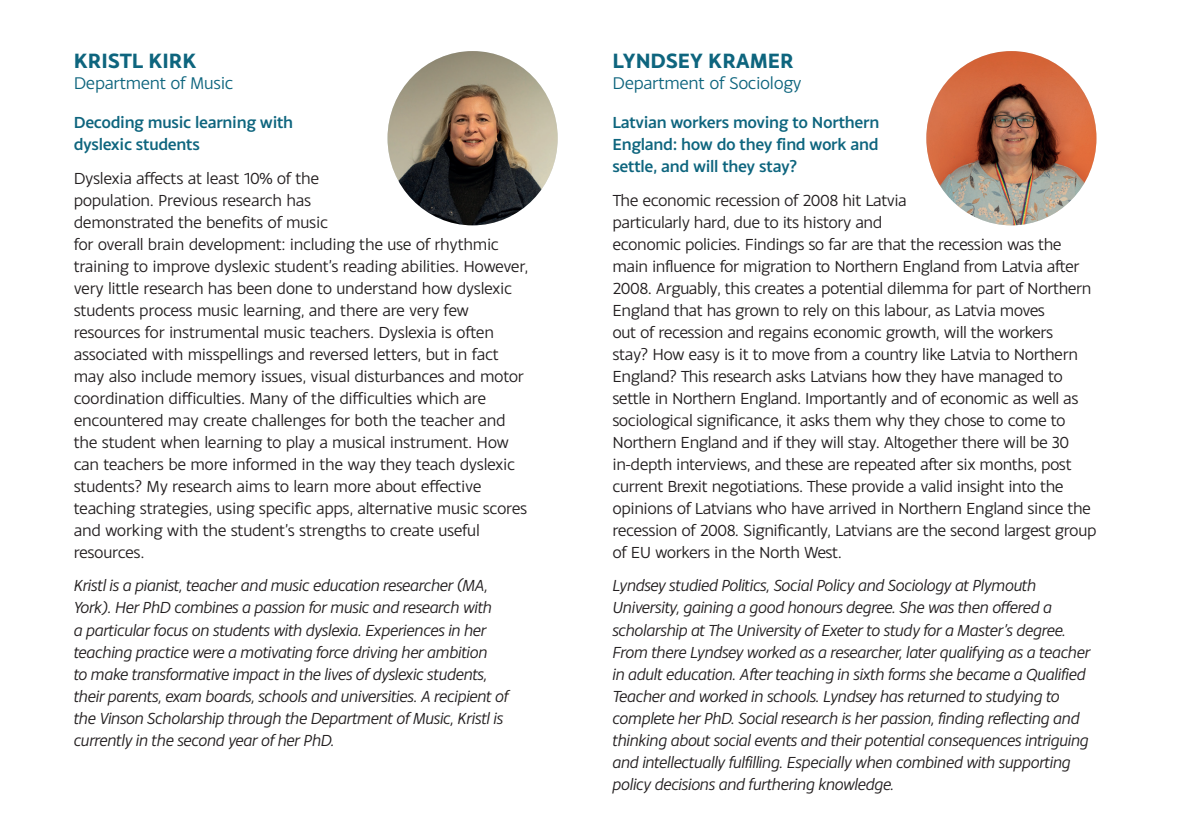
<style>
.page{position:relative;width:1191px;height:840px;background:#fff}
.page>*{position:absolute;margin:0;border:0;box-sizing:border-box;transform-origin:0 0}
.t1{font:700 22px "Monsal Gothic";letter-spacing:-.01em;color:#0e657e}
.t2{font:18px "Monsal Gothic";letter-spacing:-.02em;color:#0e657e}
.t3{font:17px/22px "Monsal Gothic";letter-spacing:-.03em;color:#231f20}
.t4{font:italic 17px/22px "Monsal Gothic";letter-spacing:-.02em;color:#231f20}
.t5{font:500 17px/22px "Monsal Gothic";letter-spacing:-.02em;color:#0e657e}
</style>
<div class="page">
<img style="left:387px;top:51px;width:170px;height:174px">
<img style="left:926px;top:51px;width:170px;height:174px">
<p class="t1" style="left:74px;top:46px;width:124px">KRISTL KIRK</p>
<p class="t2" style="left:74px;top:72px;width:161px">Department of Music</p>
<p class="t5" style="left:74px;top:111px;width:221px">Decoding music learning with dyslexic students</p>
<p class="t3" style="left:74px;top:166px;width:456px">Dyslexia affects at least 10% of the<br>population. Previous research has<br>demonstrated the benefits of music<br>for overall brain development: including the use of rhythmic training to improve dyslexic student’s reading abilities. However, very little research has been done to understand how dyslexic students process music learning, and there are very few resources for instrumental music teachers. Dyslexia is often associated with misspellings and reversed letters, but in fact may also include memory issues, visual disturbances and motor coordination difficulties. Many of the difficulties which are encountered may create challenges for both the teacher and the student when learning to play a musical instrument. How can teachers be more informed in the way they teach dyslexic students? My research aims to learn more about effective teaching strategies, using specific apps, alternative music scores and working with the student’s strengths to create useful resources.</p>
<p class="t4" style="left:74px;top:574px;width:436px">Kristl is a pianist, teacher and music education researcher (MA, York). Her PhD combines a passion for music and research with<br>a particular focus on students with dyslexia. Experiences in her teaching practice were a motivating force driving her ambition<br>to make transformative impact in the lives of dyslexic students, their parents, exam boards, schools and universities. A recipient of the Vinson Scholarship through the Department of Music, Kristl is currently in the second year of her PhD.</p>
<p class="t1" style="left:612px;top:46px;width:183px">LYNDSEY KRAMER</p>
<p class="t2" style="left:612px;top:72px;width:191px">Department of Sociology</p>
<p class="t5" style="left:612px;top:111px;width:268px;text-align:justify">Latvian workers moving to Northern England: how do they find work and settle, and will they stay?</p>
<p class="t3" style="left:612px;top:188px;width:485px">The economic recession of 2008 hit Latvia<br>particularly hard, due to its history and<br>economic policies. Findings so far are that the recession was the main influence for migration to Northern England from Latvia after 2008. Arguably, this creates a potential dilemma for part of Northern England that has grown to rely on this labour, as Latvia moves<br>out of recession and regains economic growth, will the workers<br>stay? How easy is it to move from a country like Latvia to Northern England? This research asks Latvians how they have managed to settle in Northern England. Importantly and of economic as well as sociological significance, it asks them why they chose to come to Northern England and if they will stay. Altogether there will be 30 in-depth interviews, and these are repeated after six months, post current Brexit negotiations. These provide a valid insight into the opinions of Latvians who have arrived in Northern England since the recession of 2008. Significantly, Latvians are the second largest group of EU workers in the North West.</p>
<p class="t4" style="left:612px;top:574px;width:479px">Lyndsey studied Politics, Social Policy and Sociology at Plymouth University, gaining a good honours degree. She was then offered a scholarship at The University of Exeter to study for a Master’s degree.<br>From there Lyndsey worked as a researcher, later qualifying as a teacher in adult education. After teaching in sixth forms she became a Qualified Teacher and worked in schools. Lyndsey has returned to studying to complete her PhD. Social research is her passion, finding reflecting and thinking about social events and their potential consequences intriguing and intellectually fulfilling. Especially when combined with supporting policy decisions and furthering knowledge.</p>
</div>
